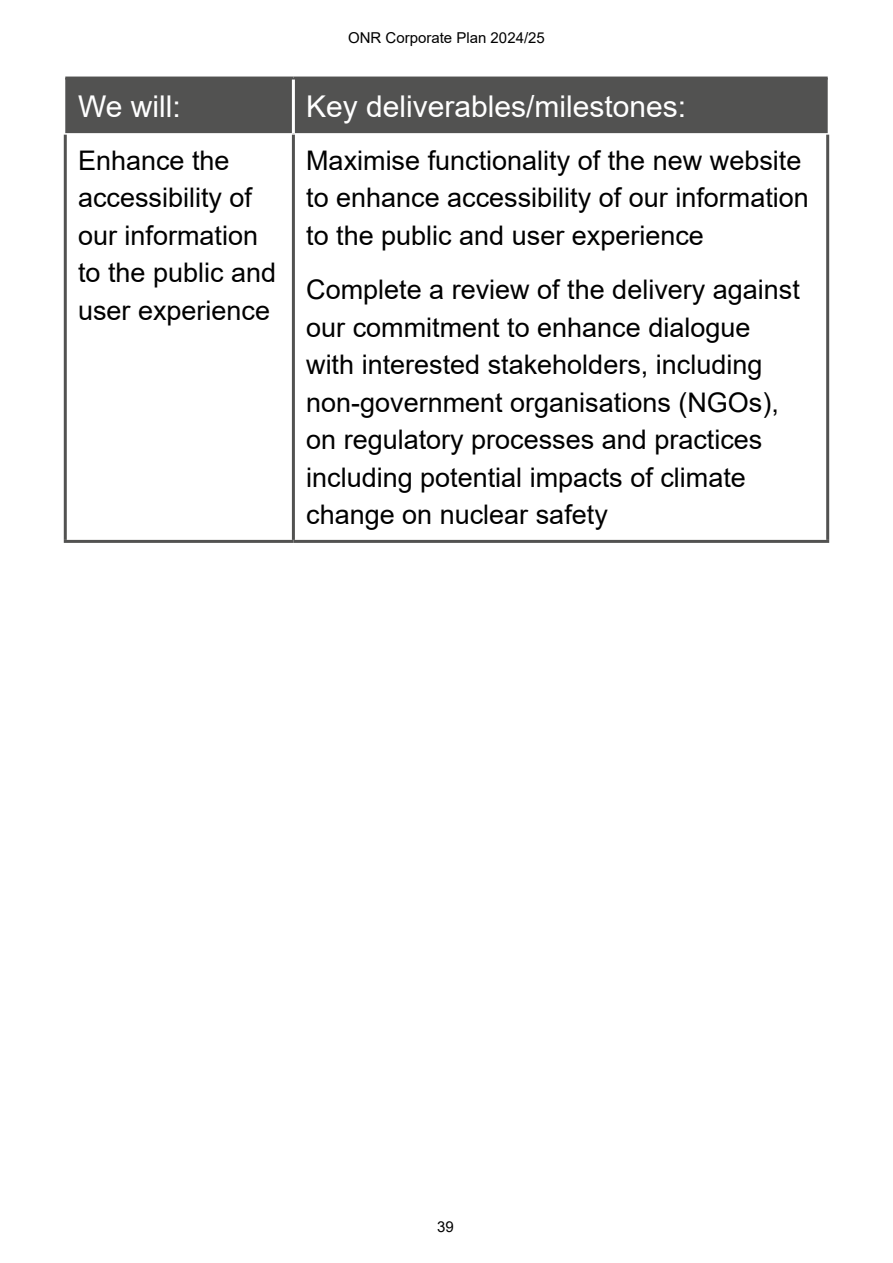
<style>
.page{position:relative;width:893px;height:1263px;background:#fff}
.page>*{position:absolute;margin:0;border:0;box-sizing:border-box;transform-origin:0 0}
.Table_headings_LP{font:30px "Arial";color:#fff}
.Table_text{font:27px/37.5px "Arial";color:#000}
.t1{font:15px "Arial";color:#000}
</style>
<div class="page">
<div style="left:65px;top:80px;width:763px;height:53px;background:#525251"></div>
<hr style="left:65px;top:77px;width:228px;height:3px;background:#525251">
<hr style="left:293px;top:77px;width:535px;height:3px;background:#525251">
<hr style="left:292px;top:80px;width:3px;height:53px;background:#fff">
<hr style="left:292px;top:135px;width:3px;height:405px;background:#525251">
<hr style="left:64px;top:135px;width:3px;height:405px;background:#525251">
<hr style="left:826px;top:135px;width:3px;height:405px;background:#525251">
<hr style="left:64px;top:540px;width:229px;height:3px;background:#525251">
<hr style="left:293px;top:540px;width:536px;height:3px;background:#525251">
<p class="t1" style="left:348px;top:28px;width:198px">ONR Corporate Plan 2024/25</p>
<p class="Table_headings_LP" style="left:78px;top:86px;width:104px">We will:</p>
<p class="Table_headings_LP" style="left:306px;top:86px;width:382px">Key deliverables/milestones:</p>
<p class="Table_text" style="left:78px;top:141px;width:200px">Enhance the accessibility of our information to the public and user experience</p>
<p class="Table_text" style="left:306px;top:141px;width:504px">Maximise functionality of the new website to enhance accessibility of our information to the public and user experience</p>
<p class="Table_text" style="left:306px;top:271px;width:495px">Complete a review of the delivery against our commitment to enhance dialogue with interested stakeholders, including non-government organisations (NGOs), on regulatory processes and practices including potential impacts of climate change on nuclear safety</p>
<p class="t1" style="left:437px;top:1217px;width:18px">39</p>
</div>
